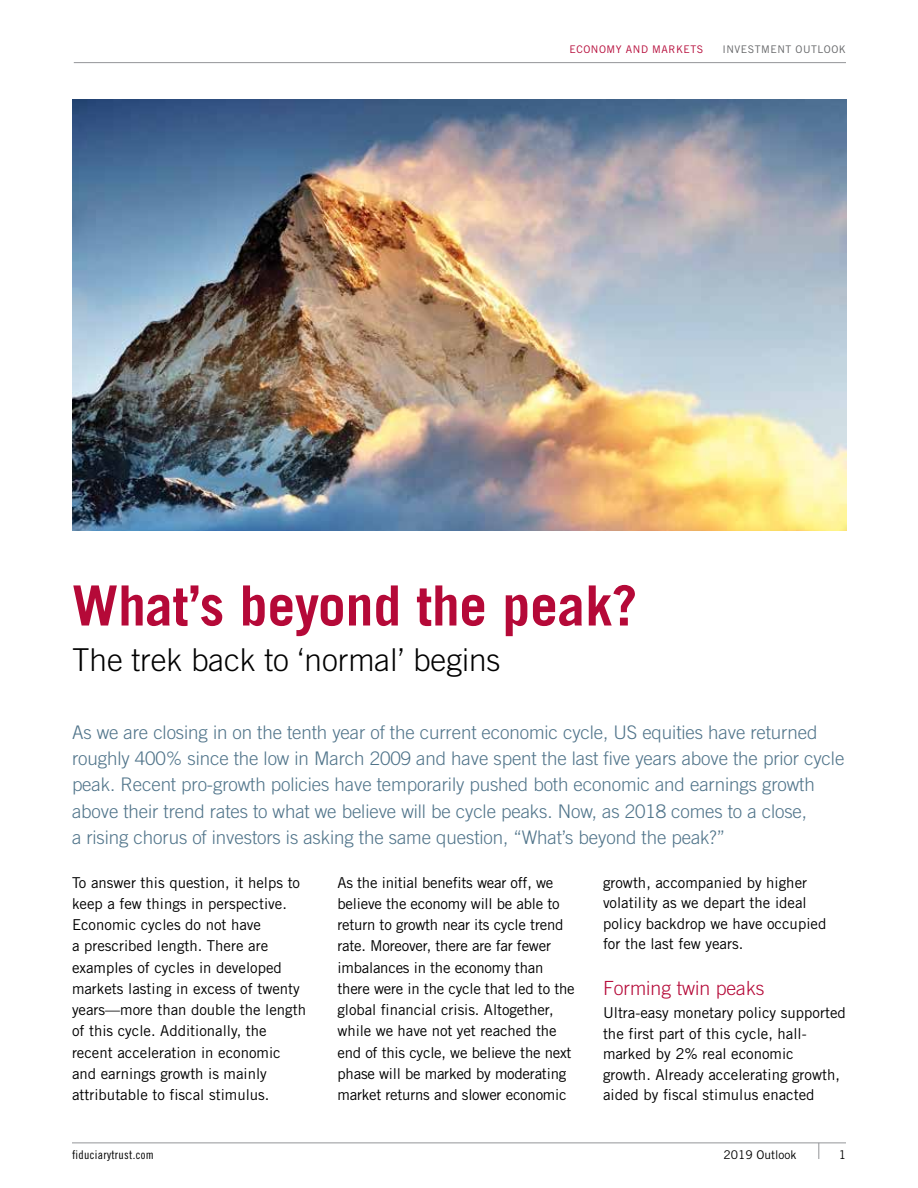
<style>
.page{position:relative;width:918px;height:1188px;background:#fff}
.page>*{position:absolute;margin:0;border:0;box-sizing:border-box;transform-origin:0 0}
.t1{font:700 55.5px "Trade Gothic LT Std";color:#b50938}
.t2{font:300 31.5px "Trade Gothic LT Std";color:#000}
.t3{font:300 19.5px "Trade Gothic LT Std";color:#b50938}
.t4{font:300 18.75px/26.2px "Trade Gothic LT Std";letter-spacing:-.005em;color:#50748a}
.t5{font:15px/21.3px "Trade Gothic LT Std";color:#000}
.t6{font:12px "Trade Gothic LT Std Cn 18";letter-spacing:.025em;color:#000}
.t7{font:12px "Trade Gothic LT Std";color:#000}
.t8{font:10.5px "Trade Gothic LT Std";letter-spacing:.05em;color:#b50938}
.t9{font:10.5px "Trade Gothic LT Std";letter-spacing:.05em;color:#636466}
</style>
<div class="page">
<svg style="left:818px;top:1144px;width:1px;height:15px"></svg>
<hr style="left:72px;top:1143px;width:774px;height:1px;background:#939598">
<hr style="left:74px;top:62px;width:772px;height:1px;background:#939598">
<img style="left:72px;top:99px;width:774px;height:432px">
<p class="t8" style="left:570px;top:43px;width:135px">ECONOMY AND MARKETS</p>
<p class="t9" style="left:722px;top:43px;width:125px">INVESTMENT OUTLOOK</p>
<h1 class="t1" style="left:72px;top:572px;width:567px">What’s beyond the peak?</h1>
<h2 class="t2" style="left:72px;top:641px;width:430px">The trek back to ‘normal’ begins</h2>
<p class="t4" style="left:72px;top:719px;width:774px">As we are closing in on the tenth year of the current economic cycle, US equities have returned roughly 400% since the low in March 2009 and have spent the last five years above the prior cycle peak. Recent pro-growth policies have temporarily pushed both economic and earnings growth above their trend rates to what we believe will be cycle peaks. Now, as 2018 comes to a close,<br>a rising chorus of investors is asking the same question, “What’s beyond the peak?”</p>
<p class="t5" style="left:72px;top:871px;width:236px">To answer this question, it helps to keep a few things in perspective.<br>Economic cycles do not have<br>a prescribed length. There are examples of cycles in developed markets lasting in excess of twenty years—more than double the length of this cycle. Additionally, the recent acceleration in economic and earnings growth is mainly attributable to fiscal stimulus.</p>
<p class="t5" style="left:338px;top:871px;width:239px">As the initial benefits wear off, we believe the economy will be able to return to growth near its cycle trend rate. Moreover, there are far fewer imbalances in the economy than there were in the cycle that led to the global financial crisis. Altogether, while we have not yet reached the end of this cycle, we believe the next phase will be marked by moderating market returns and slower economic</p>
<p class="t5" style="left:603px;top:872px;width:225px;line-height:20.5px">growth, accompanied by higher volatility as we depart the ideal policy backdrop we have occupied for the last few years.</p>
<h3 class="t3" style="left:603px;top:976px;width:163px">Forming twin peaks</h3>
<p class="t5" style="left:603px;top:1002px;width:244px;line-height:20.5px">Ultra-easy monetary policy supported the first part of this cycle, hall&shy;marked by 2% real economic<br>growth. Already accelerating growth, aided by fiscal stimulus enacted</p>
<p class="t6" style="left:72px;top:1148px;width:83px">fiduciarytrust.com</p>
<p class="t7" style="left:724px;top:1148px;width:74px">2019 Outlook</p>
<p class="t7" style="left:839px;top:1148px;width:9px">1</p>
</div>
